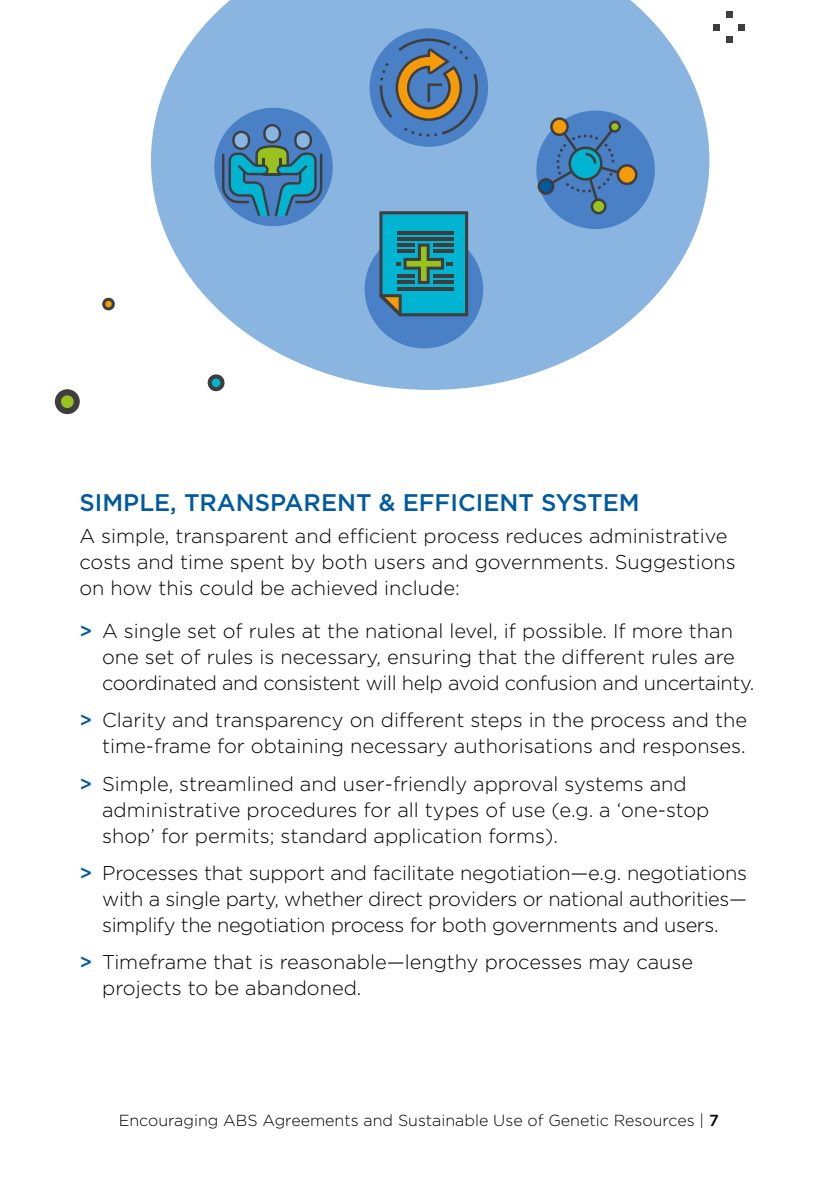
<style>
.page{position:relative;width:840px;height:1191px;background:#fff}
.page>*{position:absolute;margin:0;border:0;box-sizing:border-box;transform-origin:0 0}
.t1{font:500 24px "Gotham";color:#005aa0}
.t2{font:300 20px/26px "Gotham";color:#000}
.t3{font:300 16px "Gotham";color:#000}
.s1{font-weight:500;color:#005aa0}
.s2{font-weight:500}
</style>
<div class="page">
<svg style="left:151px;top:0;width:558px;height:390px;fill:#8ab5e1"></svg>
<div style="left:536px;top:111px;width:118px;height:118px;background:#4a80c6;border-radius:50%"></div>
<svg style="left:369px;top:28px;width:119px;height:119px;background:#4d82c7"></svg>
<div style="left:214px;top:108px;width:118px;height:118px;background:#4a80c6;border-radius:50%"></div>
<div style="left:364px;top:230px;width:119px;height:118px;background:#4a80c6;border-radius:50%"></div>
<svg style="left:222px;top:124px;width:100px;height:93px"></svg>
<svg style="left:379px;top:38px;width:99px;height:99px;background:#637c98"></svg>
<svg style="left:379px;top:211px;width:89px;height:105px;background:#1d8f9b"></svg>
<hr style="left:396px;top:275px;width:18px;height:3px;background:#3e3e3f">
<hr style="left:433px;top:275px;width:20px;height:3px;background:#3e3e3f">
<hr style="left:396px;top:281px;width:18px;height:3px;background:#3e3e3f">
<hr style="left:433px;top:281px;width:20px;height:3px;background:#3e3e3f">
<svg style="left:537px;top:117px;width:100px;height:97px"></svg>
<div style="left:712px;top:24px;width:7px;height:6px;background:#3e3e3f"></div>
<div style="left:725px;top:11px;width:7px;height:7px;background:#3e3e3f"></div>
<svg style="left:738px;top:24px;width:6px;height:6px"></svg>
<div style="left:725px;top:37px;width:7px;height:6px;background:#3e3e3f"></div>
<svg style="left:206px;top:373px;width:20px;height:19px"></svg>
<svg style="left:102px;top:297px;width:13px;height:14px"></svg>
<svg style="left:54px;top:389px;width:26px;height:26px"></svg>
<p class="t1" style="left:79px;top:487px;width:561px">SIMPLE, TRANSPARENT &amp; EFFICIENT SYSTEM</p>
<p class="t2" style="left:79px;top:522px;width:657px">A simple, transparent and efficient process reduces administrative costs and time spent by both users and governments. Suggestions on how this could be achieved include:</p>
<p class="t2" style="left:102px;top:617px;width:653px;text-indent:-23px"><span class="s1">&gt;</span> A single set of rules at the national level, if possible. If more than one set of rules is necessary, ensuring that the different rules are coordinated and consistent will help avoid confusion and uncertainty.</p>
<p class="t2" style="left:79px;top:706px;width:668px;text-align:right"><span class="s1">&gt;</span> Clarity and transparency on different steps in the process and the time-frame for obtaining necessary authorisations and responses.</p>
<p class="t2" style="left:102px;top:770px;width:608px;text-indent:-23px"><span class="s1">&gt;</span> Simple, streamlined and user-friendly approval systems and administrative procedures for all types of use (e.g. a ‘one-stop shop’ for permits; standard application forms).</p>
<p class="t2" style="left:102px;top:859px;width:646px;text-align:justify;text-indent:-23px"><span class="s1">&gt;</span> Processes that support and facilitate negotiation—e.g. negotiations with a single party, whether direct providers or national authorities— simplify the negotiation process for both governments and users.</p>
<p class="t2" style="left:102px;top:948px;width:592px;text-indent:-23px"><span class="s1">&gt;</span> Timeframe that is reasonable—lengthy processes may cause projects to be abandoned.</p>
<p class="t3" style="left:119px;top:1110px;width:601px">Encouraging ABS Agreements and Sustainable Use of Genetic Resources | <span class="s2">7</span></p>
</div>
